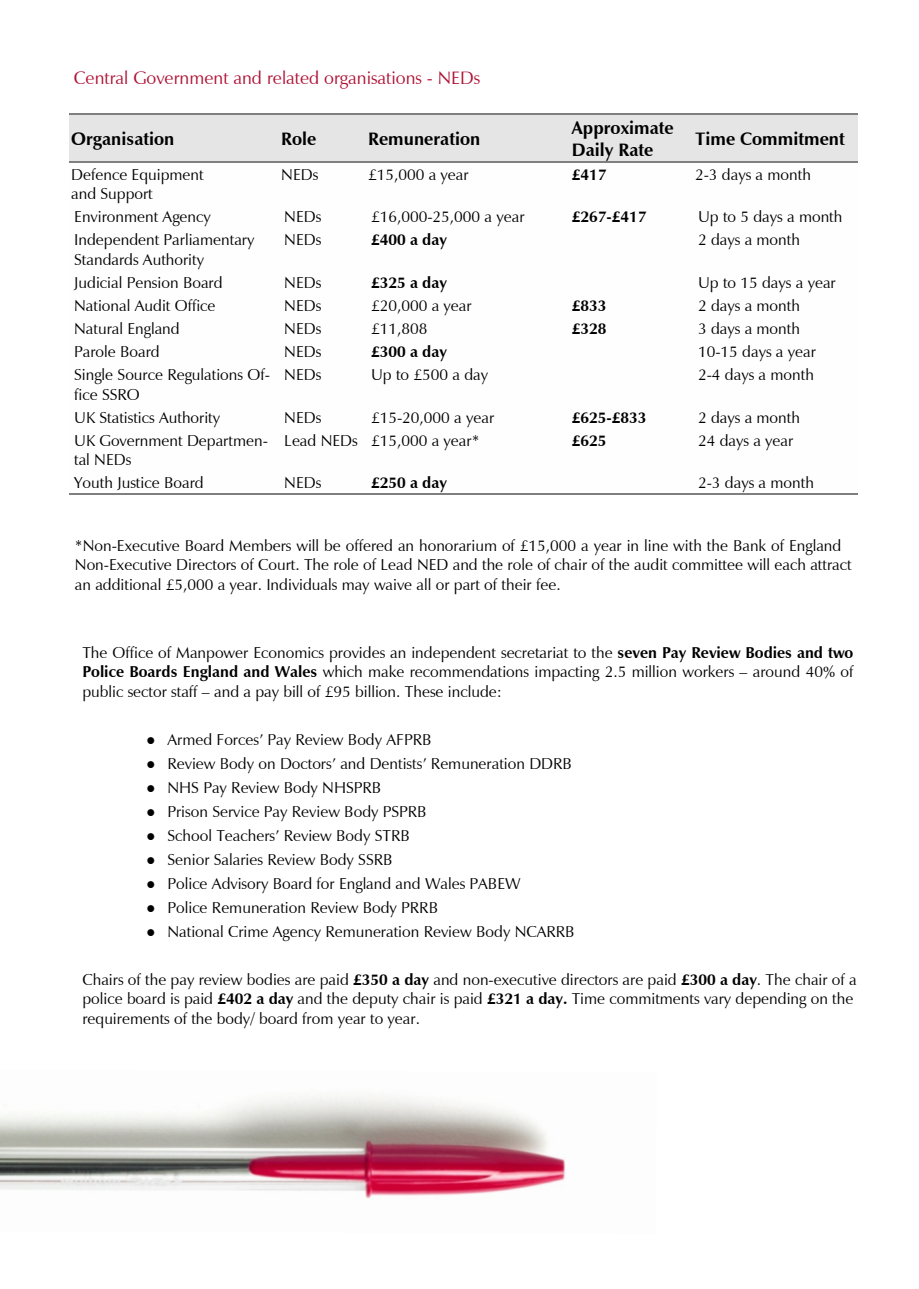
<style>
.page{position:relative;width:919px;height:1289px;background:#fff}
.page>*{position:absolute;margin:0;border:0;box-sizing:border-box;transform-origin:0 0}
.t1{font:700 18px/22.2px "Zapf Humanist 601 BT";color:#000}
.t2{font:18px "Zapf Humanist 601 BT";color:#af1134}
.t3{font:15.75px/19.5px "Zapf Humanist 601 BT";color:#000}
.t4{font:700 15.75px "Zapf Humanist 601 BT";color:#000}
.s1{font-weight:700}
.s2{font-family:"Times New Roman"}
</style>
<div class="page">
<img style="left:0;top:1095px;width:566px;height:104px">
<div style="left:70px;top:114px;width:210px;height:48px;background:#e5e5e5"></div>
<div style="left:280px;top:114px;width:86px;height:48px;background:#e5e5e5"></div>
<div style="left:366px;top:114px;width:201px;height:48px;background:#e5e5e5"></div>
<div style="left:567px;top:114px;width:126px;height:48px;background:#e5e5e5"></div>
<div style="left:693px;top:114px;width:164px;height:48px;background:#e5e5e5"></div>
<hr style="left:70px;top:113px;width:210px;height:2px;background:#7f7f7f">
<hr style="left:280px;top:113px;width:86px;height:2px;background:#7f7f7f">
<hr style="left:366px;top:113px;width:201px;height:2px;background:#7f7f7f">
<hr style="left:567px;top:113px;width:126px;height:2px;background:#7f7f7f">
<hr style="left:693px;top:113px;width:164px;height:2px;background:#7f7f7f">
<hr style="left:70px;top:161px;width:210px;height:2px;background:#7f7f7f">
<hr style="left:280px;top:161px;width:86px;height:2px;background:#7f7f7f">
<hr style="left:366px;top:161px;width:201px;height:2px;background:#7f7f7f">
<hr style="left:567px;top:161px;width:126px;height:2px;background:#7f7f7f">
<hr style="left:693px;top:161px;width:164px;height:2px;background:#7f7f7f">
<hr style="left:70px;top:493px;width:210px;height:2px;background:#7f7f7f">
<hr style="left:280px;top:493px;width:86px;height:2px;background:#7f7f7f">
<hr style="left:366px;top:493px;width:201px;height:2px;background:#7f7f7f">
<hr style="left:567px;top:493px;width:126px;height:2px;background:#7f7f7f">
<hr style="left:693px;top:493px;width:164px;height:2px;background:#7f7f7f">
<p class="t2" style="left:74px;top:71px;width:408px">Central Government and related organisations - NEDs</p>
<p class="t1" style="left:71px;top:129px;width:105px">Organisation</p>
<p class="t1" style="left:281px;top:129px;width:36px">Role</p>
<p class="t1" style="left:368px;top:129px;width:114px">Remuneration</p>
<p class="t1" style="left:572px;top:118px;width:103px">Approximate<br>Daily Rate</p>
<p class="t1" style="left:695px;top:129px;width:151px">Time Commitment</p>
<p class="t3" style="left:71px;top:166px;width:134px">Defence Equipment and Support</p>
<p class="t3" style="left:281px;top:166px;width:39px">NEDs</p>
<p class="t3" style="left:368px;top:166px;width:102px">£15,000 a year</p>
<p class="t4" style="left:572px;top:167px;width:36px">£417</p>
<p class="t3" style="left:695px;top:166px;width:117px">2-3 days a month</p>
<p class="t3" style="left:74px;top:208px;width:138px">Environment Agency</p>
<p class="t3" style="left:284px;top:208px;width:39px">NEDs</p>
<p class="t3" style="left:371px;top:208px;width:155px">£16,000-25,000 a year</p>
<p class="t4" style="left:572px;top:210px;width:76px">£267-£417</p>
<p class="t3" style="left:698px;top:208px;width:146px">Up to 5 days a month</p>
<p class="t3" style="left:74px;top:231px;width:182px">Independent Parliamentary<br>Standards Authority</p>
<p class="t3" style="left:284px;top:231px;width:39px">NEDs</p>
<p class="t4" style="left:371px;top:233px;width:77px">£400 a day</p>
<p class="t3" style="left:698px;top:231px;width:103px">2 days a month</p>
<p class="t3" style="left:74px;top:274px;width:150px">Judicial Pension Board</p>
<p class="t3" style="left:284px;top:274px;width:39px">NEDs</p>
<p class="t4" style="left:371px;top:276px;width:77px">£325 a day</p>
<p class="t3" style="left:698px;top:274px;width:139px">Up to 15 days a year</p>
<p class="t3" style="left:74px;top:297px;width:143px">National Audit Office</p>
<p class="t3" style="left:284px;top:297px;width:39px">NEDs</p>
<p class="t3" style="left:371px;top:297px;width:102px">£20,000 a year</p>
<p class="t4" style="left:572px;top:299px;width:36px">£833</p>
<p class="t3" style="left:698px;top:297px;width:103px">2 days a month</p>
<p class="t3" style="left:74px;top:320px;width:107px">Natural England</p>
<p class="t3" style="left:284px;top:320px;width:39px">NEDs</p>
<p class="t3" style="left:371px;top:320px;width:58px">£11,808</p>
<p class="t4" style="left:572px;top:322px;width:36px">£328</p>
<p class="t3" style="left:698px;top:320px;width:103px">3 days a month</p>
<p class="t3" style="left:74px;top:343px;width:87px">Parole Board</p>
<p class="t3" style="left:284px;top:343px;width:39px">NEDs</p>
<p class="t4" style="left:371px;top:345px;width:77px">£300 a day</p>
<p class="t3" style="left:698px;top:343px;width:119px">10-15 days a year</p>
<p class="t3" style="left:74px;top:366px;width:197px">Single Source Regulations Of&shy;fice SSRO</p>
<p class="t3" style="left:284px;top:366px;width:39px">NEDs</p>
<p class="t3" style="left:371px;top:366px;width:118px">Up to £500 a day</p>
<p class="t3" style="left:698px;top:366px;width:117px">2-4 days a month</p>
<p class="t3" style="left:74px;top:409px;width:147px">UK Statistics Authority</p>
<p class="t3" style="left:284px;top:409px;width:39px">NEDs</p>
<p class="t3" style="left:371px;top:409px;width:125px">£15-20,000 a year</p>
<p class="t4" style="left:572px;top:411px;width:76px">£625-£833</p>
<p class="t3" style="left:698px;top:409px;width:103px">2 days a month</p>
<p class="t3" style="left:74px;top:432px;width:195px">UK Government Departmen&shy;tal NEDs</p>
<p class="t3" style="left:284px;top:432px;width:197px">Lead NEDs £15,000 a year*</p>
<p class="t4" style="left:572px;top:434px;width:36px">£625</p>
<p class="t3" style="left:698px;top:432px;width:97px">24 days a year</p>
<p class="t3" style="left:74px;top:474px;width:131px">Youth Justice Board</p>
<p class="t3" style="left:284px;top:474px;width:39px">NEDs</p>
<p class="t4" style="left:371px;top:476px;width:77px">£250 a day</p>
<p class="t3" style="left:698px;top:474px;width:117px">2-3 days a month</p>
<p class="t3" style="left:75px;top:537px;width:778px">*Non-Executive Board Members will be offered an honorarium of £15,000 a year in line with the Bank of England<br>Non-Executive Directors of Court. The role of Lead NED and the role of chair of the audit committee will each attract an additional £5,000 a year. Individuals may waive all or part of their fee.</p>
<p class="t3" style="left:82px;top:643px;width:772px;text-align:justify">The Office of Manpower Economics provides an independent secretariat to the <span class="s1">seven Pay Review Bodies and two Police Boards England and Wales</span> which make recommendations impacting 2.5 million workers – around 40% of public sector staff – and a pay bill of £95 billion. These include:</p>
<p class="t3" style="left:146px;top:730px;width:287px"><span class="s2">●</span> Armed Forces’ Pay Review Body AFPRB</p>
<p class="t3" style="left:146px;top:754px;width:427px"><span class="s2">●</span> Review Body on Doctors’ and Dentists’ Remuneration DDRB</p>
<p class="t3" style="left:146px;top:778px;width:236px"><span class="s2">●</span> NHS Pay Review Body NHSPRB</p>
<p class="t3" style="left:146px;top:802px;width:282px"><span class="s2">●</span> Prison Service Pay Review Body PSPRB</p>
<p class="t3" style="left:146px;top:826px;width:265px"><span class="s2">●</span> School Teachers’ Review Body STRB</p>
<p class="t3" style="left:146px;top:850px;width:248px"><span class="s2">●</span> Senior Salaries Review Body SSRB</p>
<p class="t3" style="left:146px;top:874px;width:376px"><span class="s2">●</span> Police Advisory Board for England and Wales PABEW</p>
<p class="t3" style="left:146px;top:898px;width:293px"><span class="s2">●</span> Police Remuneration Review Body PRRB</p>
<p class="t3" style="left:146px;top:922px;width:430px"><span class="s2">●</span> National Crime Agency Remuneration Review Body NCARRB</p>
<p class="t3" style="left:82px;top:970px;width:775px">Chairs of the pay review bodies are paid <span class="s1">£350 a day</span> and non-executive directors are paid <span class="s1">£300 a day</span>. The chair of a police board is paid <span class="s1">£402 a day</span> and the deputy chair is paid <span class="s1">£321 a day.</span> Time commitments vary depending on the requirements of the body/ board from year to year.</p>
</div>
